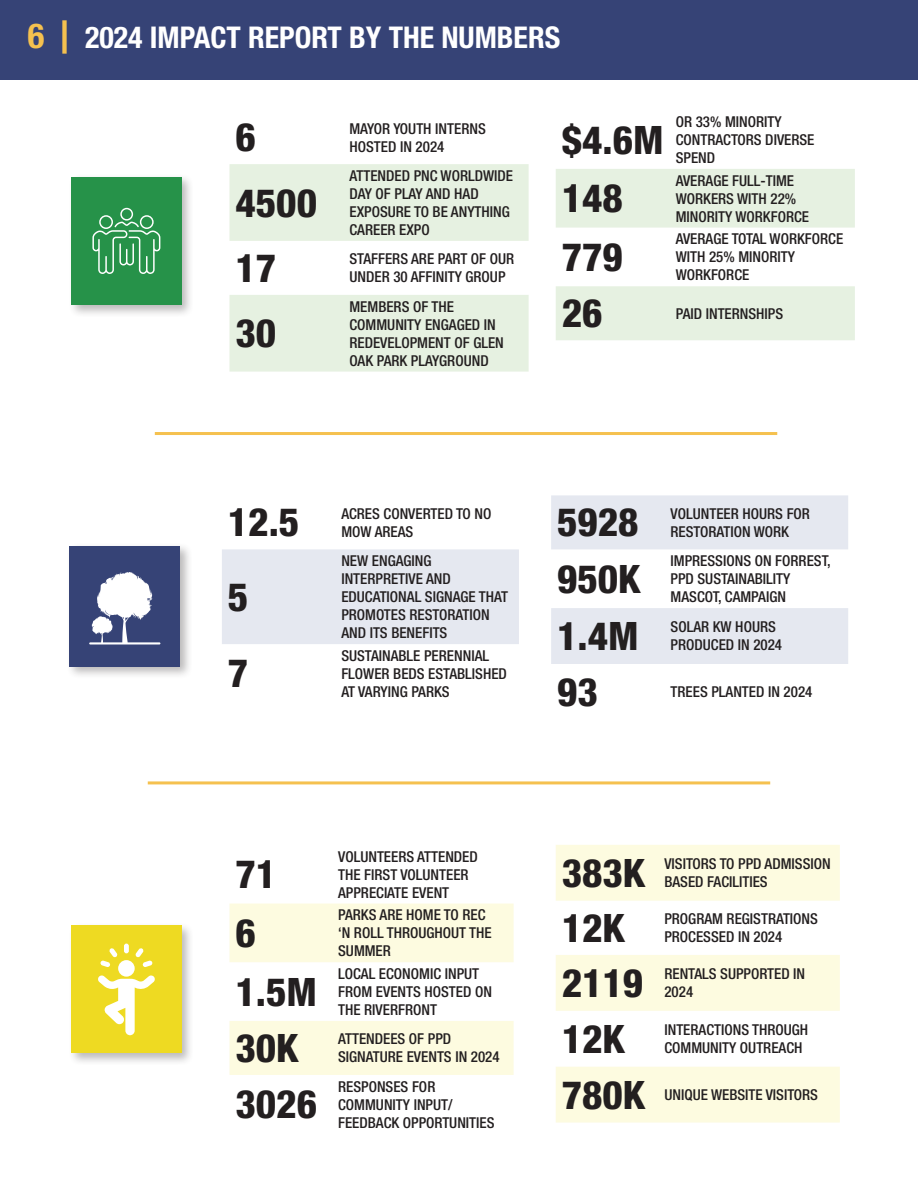
<style>
.page{position:relative;width:918px;height:1188px;background:#fff}
.page>*{position:absolute;margin:0;border:0;box-sizing:border-box;transform-origin:0 0}
.t1{font:800 condensed 39.15px "Helvetica Neue LT Std";color:#231f20}
.t2{font:700 condensed 30px "Helvetica Neue LT Std";color:#fff}
.t3{font:500 condensed 15px/18px "Helvetica Neue LT Std";color:#231f20}
.s1{font-size:34.5px;color:#f5c14f}
.s2{font-size:44.85px;color:#f5c14f}
</style>
<div class="page">
<div style="left:0;top:0;width:918px;height:79px;background:#364376"></div>
<div style="left:68px;top:174px;width:127px;height:144px;background:#231f20;opacity:.31"></div>
<div style="left:71px;top:177px;width:111px;height:128px;background:#269249"></div>
<svg style="left:92px;top:208px;width:68px;height:66px"></svg>
<div style="left:230px;top:164px;width:299px;height:77px;background:#e6f1e1"></div>
<div style="left:230px;top:295px;width:299px;height:77px;background:#e6f1e1"></div>
<svg style="left:556px;top:169px;width:299px;height:171px;fill:#e6f1e1"></svg>
<div style="left:222px;top:549px;width:297px;height:95px;background:#e5e8f0"></div>
<div style="left:551px;top:495px;width:297px;height:54px;background:#e5e8f0"></div>
<div style="left:551px;top:608px;width:297px;height:56px;background:#e5e8f0"></div>
<div style="left:66px;top:543px;width:127px;height:136px;background:#231f20;opacity:.31"></div>
<div style="left:70px;top:546px;width:110px;height:120px;background:#364376"></div>
<svg style="left:89px;top:572px;width:71px;height:72px"></svg>
<svg style="left:230px;top:904px;width:284px;height:171px;fill:#fdfbe0"></svg>
<svg style="left:556px;top:845px;width:284px;height:278px;fill:#fdfbe0"></svg>
<div style="left:68px;top:922px;width:127px;height:144px;background:#231f20;opacity:.31"></div>
<div style="left:71px;top:926px;width:111px;height:127px;background:#eeda22"></div>
<div style="left:124px;top:944px;width:5px;height:9px;background:#fff;border-radius:2px"></div>
<svg style="left:135px;top:948px;width:18px;height:19px"></svg>
<svg style="left:100px;top:948px;width:18px;height:19px"></svg>
<svg style="left:98px;top:975px;width:57px;height:60px"></svg>
<div style="left:118px;top:960px;width:17px;height:17px;background:#fff;border-radius:50%"></div>
<hr style="left:148px;top:781px;width:622px;height:3px;background:#f5c14f">
<hr style="left:155px;top:432px;width:622px;height:3px;background:#f5c14f">
<p class="t2" style="left:28px;top:19px;width:534px"><span class="s1">6</span> <span class="s2">|</span> 2024 IMPACT REPORT BY THE NUMBERS</p>
<p class="t1" style="left:236px;top:113px;width:22px">6</p>
<p class="t3" style="left:350px;top:119px;width:138px">MAYOR YOUTH INTERNS<br>HOSTED IN 2024</p>
<p class="t1" style="left:236px;top:178px;width:83px">4500</p>
<p class="t3" style="left:350px;top:166px;width:165px">ATTENDED PNC WORLDWIDE<br>DAY OF PLAY AND HAD<br>EXPOSURE TO BE ANYTHING<br>CAREER EXPO</p>
<p class="t1" style="left:236px;top:244px;width:42px">17</p>
<p class="t3" style="left:350px;top:250px;width:166px">STAFFERS ARE PART OF OUR<br>UNDER 30 AFFINITY GROUP</p>
<p class="t1" style="left:236px;top:309px;width:42px">30</p>
<p class="t3" style="left:350px;top:297px;width:156px">MEMBERS OF THE<br>COMMUNITY ENGAGED IN<br>REDEVELOPMENT OF GLEN<br>OAK PARK PLAYGROUND</p>
<p class="t1" style="left:562px;top:115px;width:103px">$4.6M</p>
<p class="t3" style="left:676px;top:112px;width:140px">OR 33% MINORITY<br>CONTRACTORS DIVERSE<br>SPEND</p>
<p class="t1" style="left:562px;top:174px;width:63px">148</p>
<p class="t3" style="left:676px;top:171px;width:135px">AVERAGE FULL-TIME<br>WORKERS WITH 22%<br>MINORITY WORKFORCE</p>
<p class="t1" style="left:562px;top:233px;width:63px">779</p>
<p class="t3" style="left:676px;top:230px;width:169px">AVERAGE TOTAL WORKFORCE</p>
<p class="t3" style="left:676px;top:248px;width:121px">WITH 25% MINORITY<br>WORKFORCE</p>
<p class="t1" style="left:562px;top:289px;width:42px">26</p>
<p class="t3" style="left:676px;top:304px;width:109px">PAID INTERNSHIPS</p>
<p class="t1" style="left:228px;top:498px;width:73px">12.5</p>
<p class="t3" style="left:341px;top:504px;width:152px">ACRES CONVERTED TO NO<br>MOW AREAS</p>
<p class="t1" style="left:228px;top:573px;width:22px">5</p>
<p class="t3" style="left:341px;top:552px;width:168px">NEW ENGAGING<br>INTERPRETIVE AND<br>EDUCATIONAL SIGNAGE THAT<br>PROMOTES RESTORATION<br>AND ITS BENEFITS</p>
<p class="t1" style="left:228px;top:649px;width:22px">7</p>
<p class="t3" style="left:341px;top:646px;width:167px">SUSTAINABLE PERENNIAL<br>FLOWER BEDS ESTABLISHED<br>AT VARYING PARKS</p>
<p class="t1" style="left:557px;top:498px;width:83px">5928</p>
<p class="t3" style="left:671px;top:504px;width:141px">VOLUNTEER HOURS FOR<br>RESTORATION WORK</p>
<p class="t1" style="left:557px;top:555px;width:85px">950K</p>
<p class="t3" style="left:671px;top:552px;width:162px">IMPRESSIONS ON FORREST,<br>PPD SUSTAINABILITY<br>MASCOT, CAMPAIGN</p>
<p class="t1" style="left:557px;top:612px;width:83px">1.4M</p>
<p class="t3" style="left:671px;top:618px;width:113px">SOLAR KW HOURS<br>PRODUCED IN 2024</p>
<p class="t1" style="left:557px;top:668px;width:42px">93</p>
<p class="t3" style="left:671px;top:683px;width:143px">TREES PLANTED IN 2024</p>
<p class="t1" style="left:236px;top:850px;width:42px">71</p>
<p class="t3" style="left:338px;top:847px;width:141px">VOLUNTEERS ATTENDED<br>THE FIRST VOLUNTEER<br>APPRECIATE EVENT</p>
<p class="t1" style="left:236px;top:909px;width:22px">6</p>
<p class="t3" style="left:338px;top:906px;width:155px">PARKS ARE HOME TO REC ‘N ROLL THROUGHOUT THE<br>SUMMER</p>
<p class="t1" style="left:236px;top:967px;width:83px">1.5M</p>
<p class="t3" style="left:338px;top:964px;width:155px">LOCAL ECONOMIC INPUT<br>FROM EVENTS HOSTED ON<br>THE RIVERFRONT</p>
<p class="t1" style="left:236px;top:1024px;width:65px">30K</p>
<p class="t3" style="left:338px;top:1030px;width:163px">ATTENDEES OF PPD<br>SIGNATURE EVENTS IN 2024</p>
<p class="t1" style="left:236px;top:1080px;width:83px">3026</p>
<p class="t3" style="left:338px;top:1077px;width:158px">RESPONSES FOR<br>COMMUNITY INPUT/<br>FEEDBACK OPPORTUNITIES</p>
<p class="t1" style="left:562px;top:849px;width:85px">383K</p>
<p class="t3" style="left:664px;top:855px;width:168px">VISITORS TO PPD ADMISSION<br>BASED FACILITIES</p>
<p class="t1" style="left:562px;top:904px;width:65px">12K</p>
<p class="t3" style="left:664px;top:910px;width:155px">PROGRAM REGISTRATIONS<br>PROCESSED IN 2024</p>
<p class="t1" style="left:562px;top:959px;width:83px">2119</p>
<p class="t3" style="left:664px;top:965px;width:142px">RENTALS SUPPORTED IN<br>2024</p>
<p class="t1" style="left:562px;top:1015px;width:65px">12K</p>
<p class="t3" style="left:664px;top:1021px;width:145px">INTERACTIONS THROUGH<br>COMMUNITY OUTREACH</p>
<p class="t1" style="left:562px;top:1070px;width:85px">780K</p>
<p class="t3" style="left:664px;top:1085px;width:155px">UNIQUE WEBSITE VISITORS</p>
</div>
